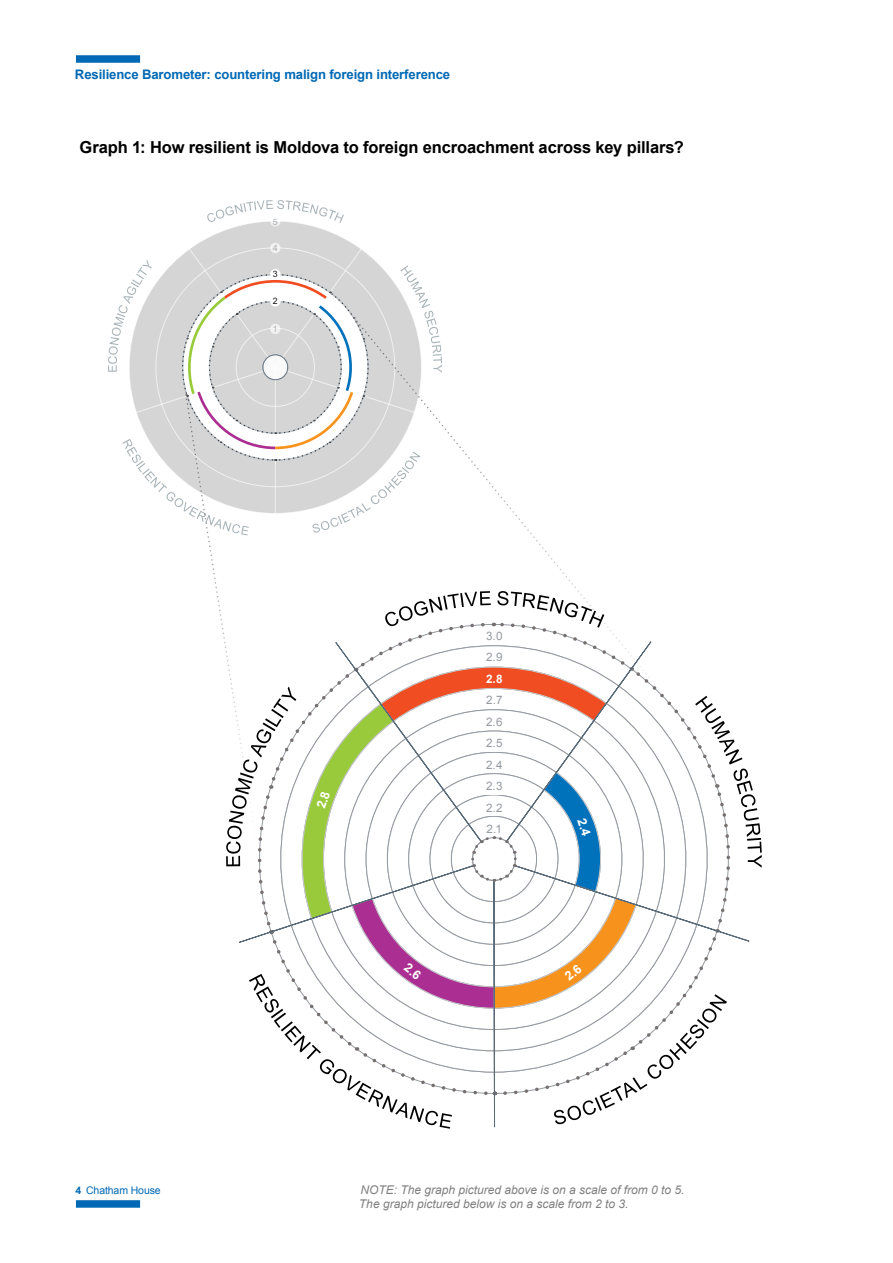
<style>
.page{position:relative;width:893px;height:1263px;background:#fff}
.page>*{position:absolute;margin:0;border:0;box-sizing:border-box;transform-origin:0 0}
.Body{font:700 16.5px "Arial";letter-spacing:-.005em;color:#000}
.t1{font:700 13.2px "Arial";letter-spacing:-.01em;color:#0069b5}
.t2{font:italic 12px/13.5px "Arial";color:#808080}
.t3{font:11.7px "Arial";color:#959aa1}
.t4{font:700 11.7px "Arial";color:#fff}
.t5{font:10.5px "Arial";letter-spacing:-.01em;color:#0069b5}
.t6{font:8.85px "Arial";color:#959aa1}
.t7{font:8.85px "Arial";color:#201d1e}
.s1{font-weight:700}
</style>
<div class="page">
<div style="left:76px;top:55px;width:64px;height:8px;background:#0069b5"></div>
<div style="left:76px;top:1200px;width:64px;height:8px;background:#0069b5"></div>
<svg style="left:108px;top:200px;width:304px;height:172px"></svg>
<div style="left:270px;top:216px;width:11px;height:11px;background:#f6f6f6;border-radius:50%"></div>
<div style="left:270px;top:243px;width:11px;height:10px;background:#f0f0f0;border-radius:50%"></div>
<div style="left:270px;top:269px;width:11px;height:10px;background:#fff;border-radius:50%"></div>
<svg style="left:360px;top:1097px;width:268px;height:32px"></svg>
<svg style="left:732px;top:739px;width:30px;height:129px"></svg>
<svg style="left:122px;top:273px;width:610px;height:824px"></svg>
<p class="t1" style="left:75px;top:66px;width:377px">Resilience Barometer: countering malign foreign interference</p>
<p class="Body" style="left:80px;top:136px;width:606px">Graph 1: How resilient is Moldova to foreign encroachment across key pillars?</p>
<p class="t6" style="left:273px;top:216px;width:6px">5</p>
<p class="t6" style="left:273px;top:242px;width:6px">4</p>
<p class="t7" style="left:273px;top:269px;width:6px">3</p>
<p class="t7" style="left:273px;top:296px;width:6px">2</p>
<p class="t6" style="left:273px;top:323px;width:6px">1</p>
<p class="t3" style="left:486px;top:628px;width:18px">3.0</p>
<p class="t3" style="left:486px;top:649px;width:18px">2.9</p>
<p class="t4" style="left:486px;top:671px;width:18px">2.8</p>
<p class="t3" style="left:486px;top:692px;width:18px">2.7</p>
<p class="t3" style="left:486px;top:714px;width:18px">2.6</p>
<p class="t3" style="left:486px;top:735px;width:18px">2.5</p>
<p class="t3" style="left:486px;top:757px;width:18px">2.4</p>
<p class="t3" style="left:486px;top:778px;width:18px">2.3</p>
<p class="t3" style="left:486px;top:800px;width:18px">2.2</p>
<p class="t3" style="left:487px;top:821px;width:17px">2.1</p>
<p class="t5" style="left:76px;top:1183px;width:87px"><span class="s1">4</span> Chatham House</p>
<p class="t2" style="left:359px;top:1183px;width:327px">NOTE: The graph pictured above is on a scale of from 0 to 5.<br>The graph pictured below is on a scale from 2 to 3.</p>
</div>
